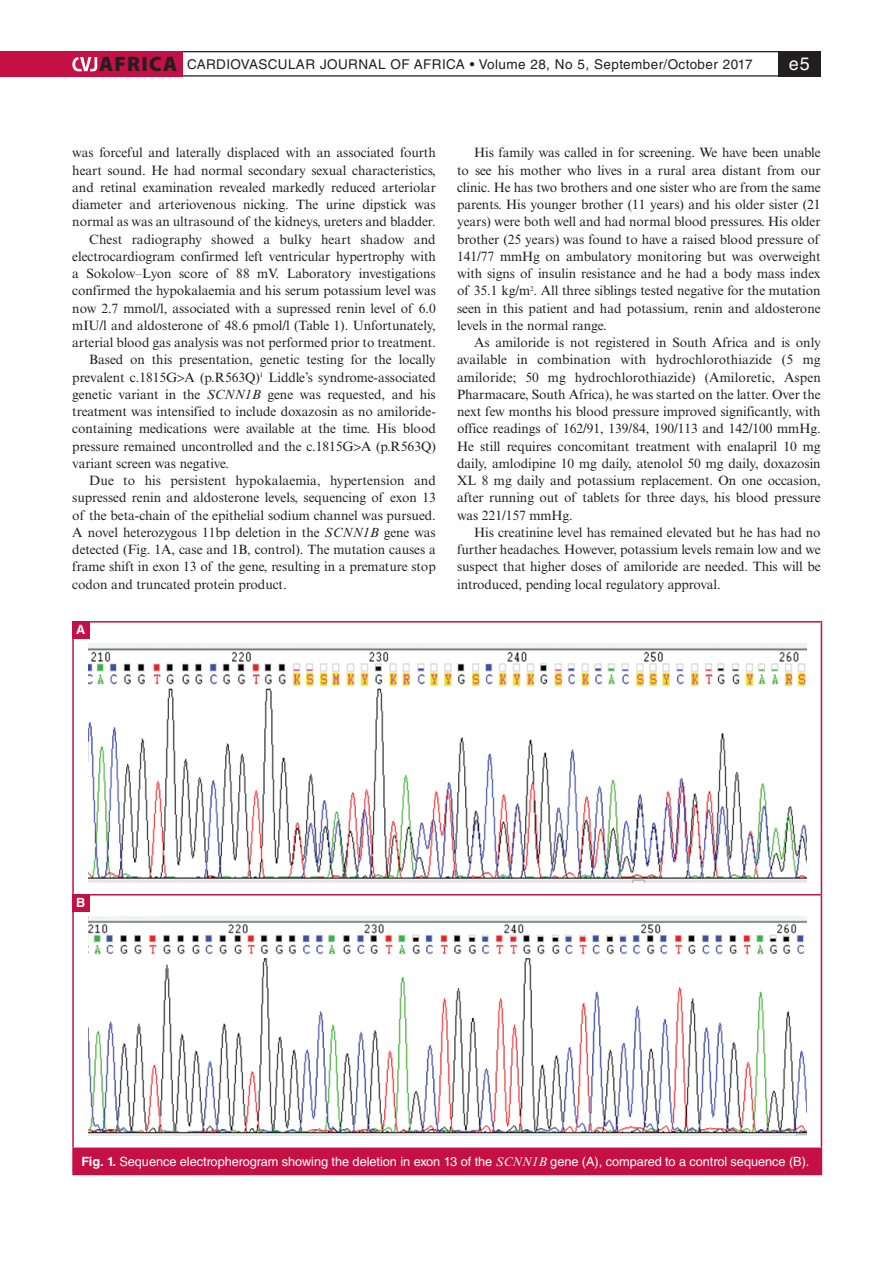
<style>
.page{position:relative;width:893px;height:1263px;background:#fff}
.page>*{position:absolute;margin:0;border:0;box-sizing:border-box;transform-origin:0 0}
.t1{font:18px "Helvetica LT Std";color:#fff}
.t2{font:13.5px "Times New Roman MT Std";letter-spacing:-.005em;color:#231f20}
.t3{font:13.5px "Helvetica LT Std";letter-spacing:.03em;color:#231f20}
.t4{font:12.75px "Helvetica LT Std";letter-spacing:-.005em;color:#fff}
.t5{font:700 12.75px "Helvetica LT Std";color:#fff}
.s1{font-family:"Myriad Pro";font-weight:900;font-size:21px}
.s2{font-style:italic}
.s3{font-weight:700}
.s4{font-family:"Times New Roman MT Std";font-style:italic}
</style>
<div class="page">
<div style="left:778px;top:51px;width:43px;height:26px;background:#231f20"></div>
<hr style="left:72px;top:51px;width:749px;height:1px;background:#231f20">
<hr style="left:72px;top:75px;width:749px;height:2px;background:#231f20">
<div style="left:0;top:51px;width:182px;height:26px;background:#c51045"></div>
<svg style="left:72px;top:57px;width:25px;height:14px"></svg>
<div style="left:73px;top:1148px;width:748px;height:26px;background:#c51045"></div>
<hr style="left:72px;top:621px;width:750px;height:1px;background:#c51045">
<hr style="left:72px;top:622px;width:2px;height:272px;background:#c51045">
<hr style="left:821px;top:622px;width:1px;height:272px;background:#c51045">
<hr style="left:72px;top:894px;width:750px;height:1px;background:#c51045">
<hr style="left:72px;top:895px;width:2px;height:252px;background:#c51045">
<hr style="left:821px;top:895px;width:1px;height:252px;background:#c51045">
<hr style="left:72px;top:1147px;width:750px;height:2px;background:#c51045">
<hr style="left:72px;top:1149px;width:2px;height:25px;background:#c51045">
<svg style="left:821px;top:1149px;width:1px;height:25px"></svg>
<hr style="left:72px;top:1174px;width:750px;height:1px;background:#c51045">
<img style="left:88px;top:643px;width:718px;height:239px">
<img style="left:88px;top:916px;width:718px;height:219px">
<div style="left:72px;top:621px;width:17px;height:17px;background:#c51045"></div>
<div style="left:72px;top:894px;width:17px;height:17px;background:#c51045"></div>
<p class="t3" style="left:99px;top:57px;width:655px"><span class="s1">AFRICA</span> CARDIOVASCULAR JOURNAL OF AFRICA • Volume 28, No 5, September/October 2017</p>
<p class="t1" style="left:789px;top:53px;width:22px">e5</p>
<p class="t2" style="left:72px;top:145px;width:365px">was forceful and laterally displaced with an associated fourth</p>
<p class="t2" style="left:72px;top:162px;width:365px">heart sound. He had normal secondary sexual characteristics,</p>
<p class="t2" style="left:72px;top:179px;width:365px">and retinal examination revealed markedly reduced arteriolar</p>
<p class="t2" style="left:72px;top:197px;width:365px">diameter and arteriovenous nicking. The urine dipstick was</p>
<p class="t2" style="left:72px;top:214px;width:365px">normal as was an ultrasound of the kidneys, ureters and bladder.</p>
<p class="t2" style="left:89px;top:231px;width:348px">Chest radiography showed a bulky heart shadow and</p>
<p class="t2" style="left:72px;top:248px;width:365px">electrocardiogram confirmed left ventricular hypertrophy with</p>
<p class="t2" style="left:72px;top:266px;width:365px">a Sokolow–Lyon score of 88 mV. Laboratory investigations</p>
<p class="t2" style="left:72px;top:283px;width:365px">confirmed the hypokalaemia and his serum potassium level was</p>
<p class="t2" style="left:72px;top:300px;width:365px">now 2.7 mmol/l, associated with a supressed renin level of 6.0</p>
<p class="t2" style="left:72px;top:317px;width:365px">mIU/l and aldosterone of 48.6 pmol/l (Table 1). Unfortunately,</p>
<p class="t2" style="left:72px;top:335px;width:365px">arterial blood gas analysis was not performed prior to treatment.</p>
<p class="t2" style="left:89px;top:352px;width:348px">Based on this presentation, genetic testing for the locally</p>
<p class="t2" style="left:72px;top:369px;width:365px">prevalent c.1815G A (p.R563Q)<sup>1</sup> Liddle’s syndrome-associated</p>
<p class="t2" style="left:72px;top:386px;width:365px">genetic variant in the <span class="s2">SCNN1B</span> gene was requested, and his</p>
<p class="t2" style="left:72px;top:404px;width:365px">treatment was intensified to include doxazosin as no amiloride-</p>
<p class="t2" style="left:72px;top:421px;width:365px">containing medications were available at the time. His blood</p>
<p class="t2" style="left:72px;top:438px;width:365px">pressure remained uncontrolled and the c.1815G A (p.R563Q)</p>
<p class="t2" style="left:72px;top:455px;width:158px">variant screen was negative.</p>
<p class="t2" style="left:89px;top:473px;width:348px">Due to his persistent hypokalaemia, hypertension and</p>
<p class="t2" style="left:72px;top:490px;width:365px">supressed renin and aldosterone levels, sequencing of exon 13</p>
<p class="t2" style="left:72px;top:507px;width:365px">of the beta-chain of the epithelial sodium channel was pursued.</p>
<p class="t2" style="left:72px;top:524px;width:365px">A novel heterozygous 11bp deletion in the <span class="s2">SCNN1B</span> gene was</p>
<p class="t2" style="left:72px;top:542px;width:365px">detected (Fig. 1A, case and 1B, control). The mutation causes a</p>
<p class="t2" style="left:72px;top:559px;width:365px">frame shift in exon 13 of the gene, resulting in a premature stop</p>
<p class="t2" style="left:72px;top:576px;width:216px">codon and truncated protein product.</p>
<p class="t5" style="left:76px;top:622px;width:11px">A</p>
<p class="t2" style="left:474px;top:145px;width:348px">His family was called in for screening. We have been unable</p>
<p class="t2" style="left:457px;top:162px;width:365px">to see his mother who lives in a rural area distant from our</p>
<p class="t2" style="left:457px;top:180px;width:365px">clinic. He has two brothers and one sister who are from the same</p>
<p class="t2" style="left:457px;top:197px;width:365px">parents. His younger brother (11 years) and his older sister (21</p>
<p class="t2" style="left:457px;top:214px;width:365px">years) were both well and had normal blood pressures. His older</p>
<p class="t2" style="left:457px;top:231px;width:364px">brother (25 years) was found to have a raised blood pressure of</p>
<p class="t2" style="left:457px;top:249px;width:365px">141/77 mmHg on ambulatory monitoring but was overweight</p>
<p class="t2" style="left:457px;top:266px;width:365px">with signs of insulin resistance and he had a body mass index</p>
<p class="t2" style="left:457px;top:283px;width:365px">of 35.1 kg/m<sup>2</sup>. All three siblings tested negative for the mutation</p>
<p class="t2" style="left:457px;top:300px;width:365px">seen in this patient and had potassium, renin and aldosterone</p>
<p class="t2" style="left:457px;top:317px;width:151px">levels in the normal range.</p>
<p class="t2" style="left:474px;top:335px;width:348px">As amiloride is not registered in South Africa and is only</p>
<p class="t2" style="left:457px;top:352px;width:365px">available in combination with hydrochlorothiazide (5 mg</p>
<p class="t2" style="left:457px;top:369px;width:365px">amiloride; 50 mg hydrochlorothiazide) (Amiloretic, Aspen</p>
<p class="t2" style="left:457px;top:386px;width:365px">Pharmacare, South Africa), he was started on the latter. Over the</p>
<p class="t2" style="left:457px;top:404px;width:365px">next few months his blood pressure improved significantly, with</p>
<p class="t2" style="left:457px;top:421px;width:365px">office readings of 162/91, 139/84, 190/113 and 142/100 mmHg.</p>
<p class="t2" style="left:457px;top:438px;width:365px">He still requires concomitant treatment with enalapril 10 mg</p>
<p class="t2" style="left:457px;top:455px;width:365px">daily, amlodipine 10 mg daily, atenolol 50 mg daily, doxazosin</p>
<p class="t2" style="left:457px;top:473px;width:365px">XL 8 mg daily and potassium replacement. On one occasion,</p>
<p class="t2" style="left:457px;top:490px;width:365px">after running out of tablets for three days, his blood pressure</p>
<p class="t2" style="left:457px;top:507px;width:117px">was 221/157 mmHg.</p>
<p class="t2" style="left:474px;top:524px;width:348px">His creatinine level has remained elevated but he has had no</p>
<p class="t2" style="left:457px;top:542px;width:365px">further headaches. However, potassium levels remain low and we</p>
<p class="t2" style="left:457px;top:559px;width:365px">suspect that higher doses of amiloride are needed. This will be</p>
<p class="t2" style="left:457px;top:576px;width:265px">introduced, pending local regulatory approval.</p>
<p class="t5" style="left:76px;top:895px;width:11px">B</p>
<p class="t4" style="left:82px;top:1154px;width:729px"><span class="s3">Fig. 1.</span> Sequence electropherogram showing the deletion in exon 13 of the <span class="s4">SCNN1B</span> gene (A), compared to a control sequence (B).</p>
</div>
